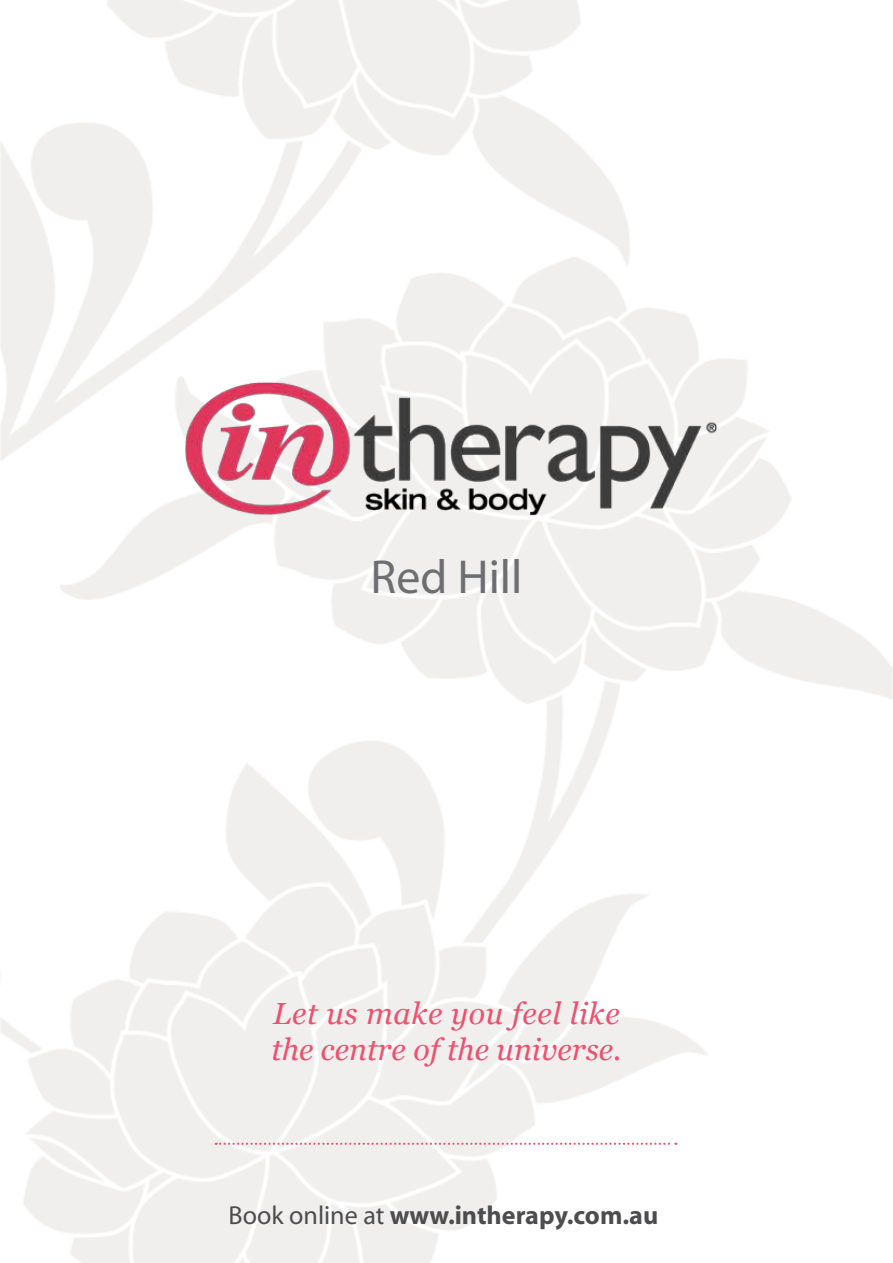
<style>
.page{position:relative;width:893px;height:1263px;background:#fff}
.page>*{position:absolute;margin:0;border:0;box-sizing:border-box;transform-origin:0 0}
.t1{font:47.85px "Myriad";color:#6d6e71}
.t2{font:italic 30.45px/36.6px "Georgia";color:#ed516e}
.t3{font:26.1px "Myriad Bold Norm";color:#4d4d4f}
.s1{font-family:"Myriad"}
</style>
<div class="page">
<img style="left:0;top:0;width:893px;height:1263px">
<svg style="left:216px;top:1143px;width:460px;height:2px"></svg>
<img style="left:170px;top:357px;width:571px;height:196px">
<h1 class="t1" style="left:371px;top:553px;width:153px">Red Hill</h1>
<p class="t2" style="left:271px;top:995px;width:352px">Let us make you feel like the centre of the universe.</p>
<p class="t3" style="left:229px;top:1202px;width:431px"><span class="s1">Book online at</span> www.intherapy.com.au</p>
</div>
